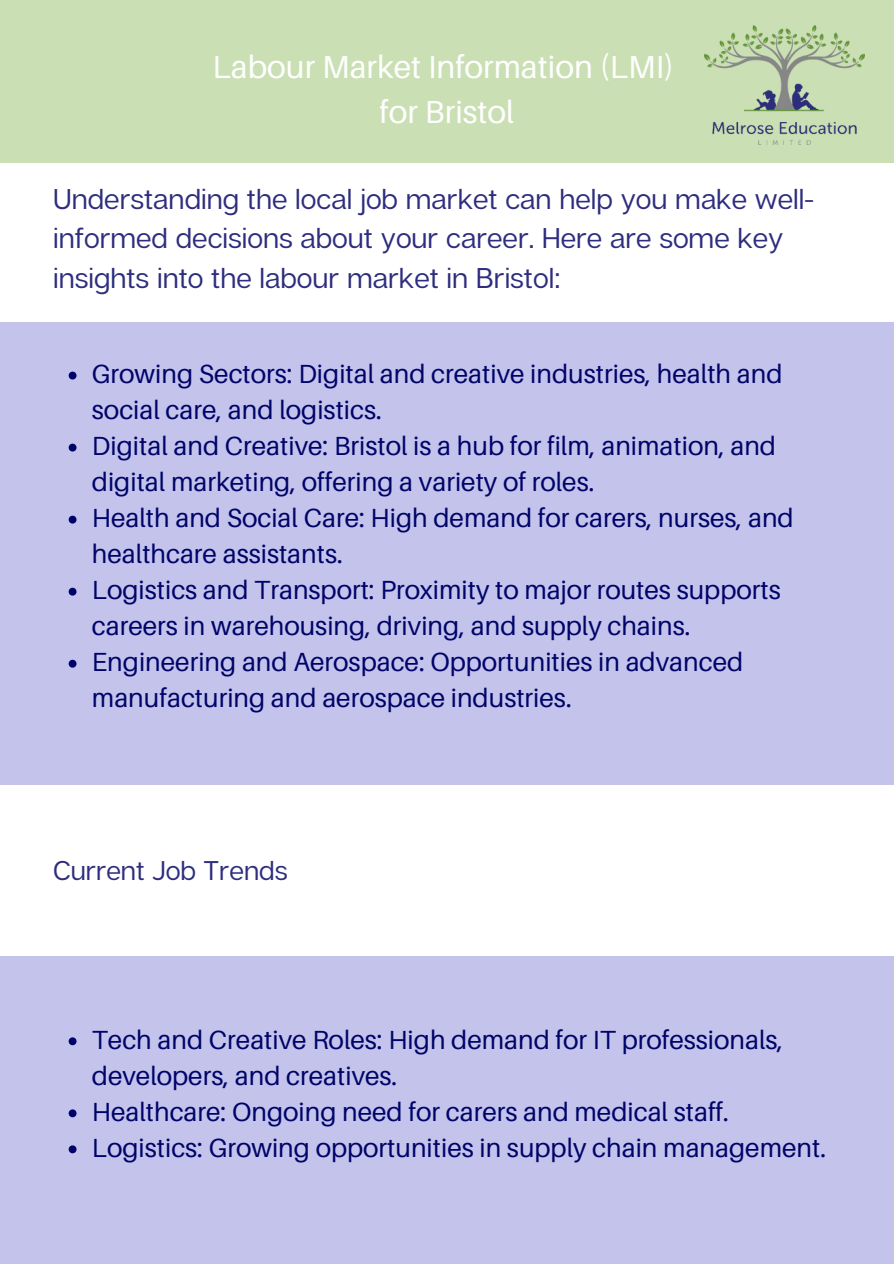
<style>
.page{position:relative;width:894px;height:1264px;background:#fff}
.page>*{position:absolute;margin:0;border:0;box-sizing:border-box;transform-origin:0 0}
.t1{font:31.8px/44.5px "Aileron";color:#fff;text-align:center}
.t2{font:28.5px/39.3px "Articulat CF";color:#2e2d7e}
.t3{font:27px "Articulat CF";color:#2e2d7e}
.t4{font:26.25px/36px "Aileron";color:#000469}
</style>
<div class="page">
<div style="left:0;top:0;width:893px;height:163px;background:#cae0b4"></div>
<img style="left:704px;top:25px;width:159px;height:120px">
<div style="left:0;top:322px;width:893px;height:463px;background:#c3c3eb"></div>
<svg style="left:69px;top:371px;width:7px;height:8px"></svg>
<svg style="left:69px;top:443px;width:7px;height:8px"></svg>
<svg style="left:69px;top:515px;width:7px;height:8px"></svg>
<svg style="left:69px;top:587px;width:7px;height:8px"></svg>
<svg style="left:69px;top:659px;width:7px;height:8px"></svg>
<div style="left:0;top:956px;width:893px;height:307px;background:#c3c3eb"></div>
<svg style="left:69px;top:1037px;width:7px;height:8px"></svg>
<svg style="left:69px;top:1109px;width:7px;height:8px"></svg>
<svg style="left:69px;top:1145px;width:7px;height:8px"></svg>
<h1 class="t1" style="left:212px;top:44px;width:463px">Labour Market Information (LMI) for Bristol</h1>
<p class="t2" style="left:53px;top:178px;width:762px">Understanding the local job market can help you make well&shy;informed decisions about your career. Here are some key insights into the labour market in Bristol:</p>
<p class="t4" style="left:92px;top:355px;width:692px">Growing Sectors: Digital and creative industries, health and social care, and logistics.</p>
<p class="t4" style="left:92px;top:427px;width:685px">Digital and Creative: Bristol is a hub for film, animation, and digital marketing, offering a variety of roles.</p>
<p class="t4" style="left:92px;top:499px;width:703px">Health and Social Care: High demand for carers, nurses, and healthcare assistants.</p>
<p class="t4" style="left:92px;top:571px;width:690px">Logistics and Transport: Proximity to major routes supports careers in warehousing, driving, and supply chains.</p>
<p class="t4" style="left:92px;top:643px;width:652px">Engineering and Aerospace: Opportunities in advanced manufacturing and aerospace industries.</p>
<p class="t3" style="left:53px;top:853px;width:236px">Current Job Trends</p>
<p class="t4" style="left:92px;top:1020px;width:692px">Tech and Creative Roles: High demand for IT professionals, developers, and creatives.</p>
<p class="t4" style="left:92px;top:1092px;width:638px">Healthcare: Ongoing need for carers and medical staff.</p>
<p class="t4" style="left:92px;top:1128px;width:735px">Logistics: Growing opportunities in supply chain management.</p>
</div>
